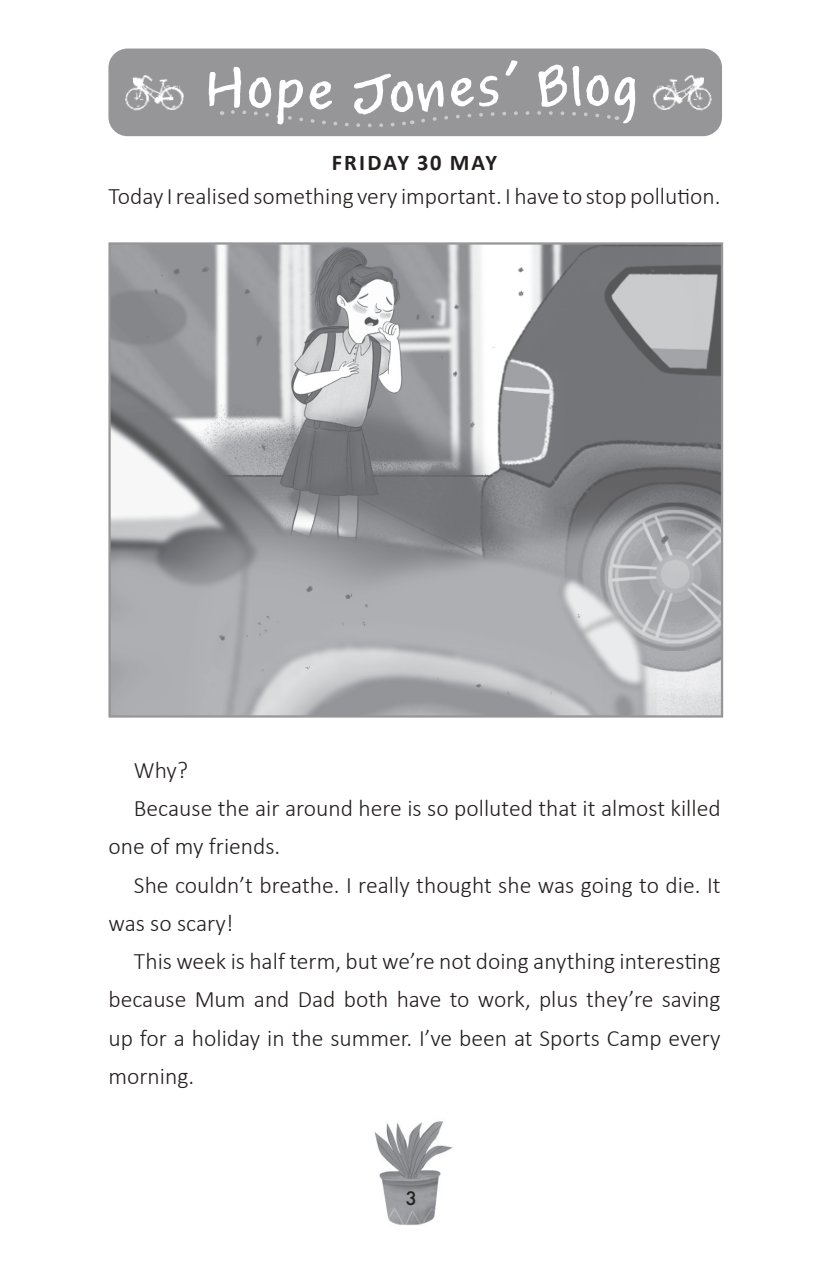
<style>
.page{position:relative;width:823px;height:1263px;background:#fff}
.page>*{position:absolute;margin:0;border:0;box-sizing:border-box;transform-origin:0 0}
.t1{font:60.75px "Louisville Script";color:#fff}
.t2{font:300 23.62px "Calibri";color:#241f1f}
.t3{font:700 22.5px "Calibri";letter-spacing:.09em;color:#241f1f}
.t4{font:500 18px "Futura";color:#241f1f}
</style>
<div class="page">
<div style="left:108px;top:49px;width:614px;height:87px;background:#969698;border-radius:19px"></div>
<img style="left:653px;top:75px;width:68px;height:57px">
<img style="left:115px;top:75px;width:69px;height:57px">
<img style="left:374px;top:1121px;width:79px;height:104px">
<img style="left:111px;top:245px;width:609px;height:470px">
<div style="left:108px;top:242px;width:615px;height:476px;border:2px solid #969698"></div>
<svg style="left:220px;top:110px;width:399px;height:18px"></svg>
<h1 class="t1" style="left:534px;top:48px;width:41px">B</h1>
<p class="t3" style="left:332px;top:147px;width:167px">FRIDAY 30 MAY</p>
<p class="t2" style="left:108px;top:182px;width:614px">Today I realised something very important. I have to stop pollution.</p>
<p class="t2" style="left:134px;top:755px;width:55px">Why?</p>
<p class="t2" style="left:134px;top:794px;width:588px">Because the air around here is so polluted that it almost killed</p>
<p class="t2" style="left:108px;top:832px;width:173px">one of my friends.</p>
<p class="t2" style="left:134px;top:870px;width:588px">She couldn’t breathe. I really thought she was going to die. It</p>
<p class="t2" style="left:108px;top:908px;width:127px">was so scary!</p>
<p class="t2" style="left:134px;top:947px;width:588px">This week is half term, but we’re not doing anything interesting</p>
<p class="t2" style="left:108px;top:985px;width:614px">because Mum and Dad both have to work, plus they’re saving</p>
<p class="t2" style="left:108px;top:1023px;width:614px">up for a holiday in the summer. I’ve been at Sports Camp every</p>
<p class="t2" style="left:108px;top:1061px;width:87px">morning.</p>
<p class="t4" style="left:406px;top:1186px;width:13px">3</p>
</div>
